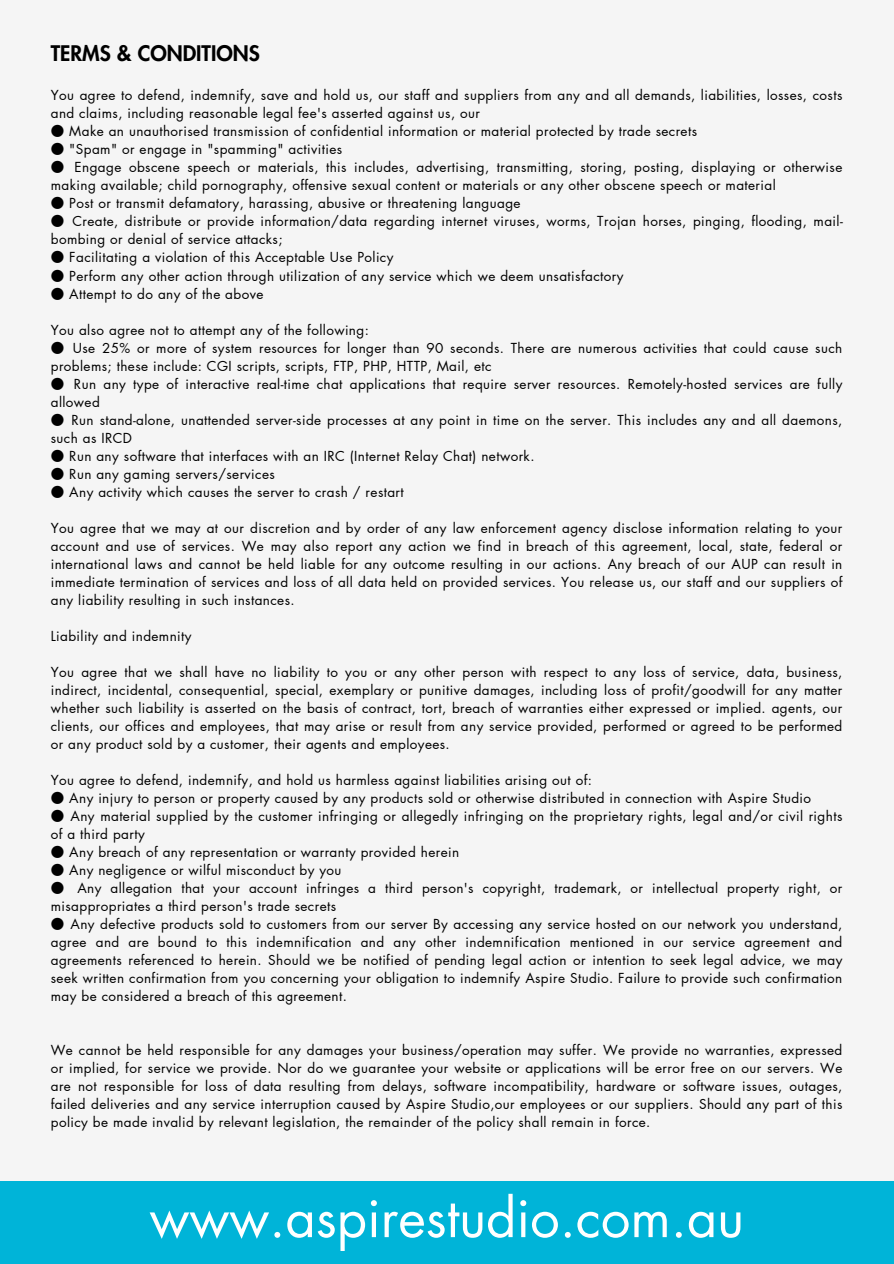
<style>
.page{position:relative;width:894px;height:1264px;background:#fff}
.page>*{position:absolute;margin:0;border:0;box-sizing:border-box;transform-origin:0 0}
.t1{font:52.5px "Futura LT Pro";color:#fff}
.t2{font:800 21px "Futura LT Pro";color:#000}
.t3{font:13.5px/18px "Futura LT Pro";letter-spacing:.03em;color:#000}
.s1{font-family:"Noto Sans CJ Ksc"}
</style>
<div class="page">
<div style="left:0;top:0;width:893px;height:1263px;background:#f5f5f5"></div>
<div style="left:0;top:1180px;width:893px;height:83px;background:#00b4d8"></div>
<h2 class="t2" style="left:51px;top:44px;width:210px">TERMS &amp; CONDITIONS</h2>
<p class="t3" style="left:51px;top:87px;width:792px">You agree to defend, indemnify, save and hold us, our staff and suppliers from any and all demands, liabilities, losses, costs and claims, including reasonable legal fee's asserted against us, our</p>
<p class="t3" style="left:51px;top:123px;width:647px"><span class="s1">●</span> Make an unauthorised transmission of confidential information or material protected by trade secrets</p>
<p class="t3" style="left:51px;top:141px;width:293px"><span class="s1">●</span> "Spam" or engage in "spamming" activities</p>
<p class="t3" style="left:51px;top:159px;width:792px"><span class="s1">●</span> Engage obscene speech or materials, this includes, advertising, transmitting, storing, posting, displaying or otherwise making available; child pornography, offensive sexual content or materials or any other obscene speech or material</p>
<p class="t3" style="left:51px;top:195px;width:471px"><span class="s1">●</span> Post or transmit defamatory, harassing, abusive or threatening language</p>
<p class="t3" style="left:51px;top:213px;width:793px"><span class="s1">●</span> Create, distribute or provide information/data regarding internet viruses, worms, Trojan horses, pinging, flooding, mail&shy;bombing or denial of service attacks;</p>
<p class="t3" style="left:51px;top:249px;width:344px"><span class="s1">●</span> Facilitating a violation of this Acceptable Use Policy</p>
<p class="t3" style="left:51px;top:267px;width:574px"><span class="s1">●</span> Perform any other action through utilization of any service which we deem unsatisfactory</p>
<p class="t3" style="left:51px;top:285px;width:214px"><span class="s1">●</span> Attempt to do any of the above</p>
<p class="t3" style="left:51px;top:321px;width:319px">You also agree not to attempt any of the following:</p>
<p class="t3" style="left:51px;top:339px;width:792px"><span class="s1">●</span> Use 25% or more of system resources for longer than 90 seconds. There are numerous activities that could cause such problems; these include: CGI scripts, scripts, FTP, PHP, HTTP, Mail, etc</p>
<p class="t3" style="left:51px;top:375px;width:792px"><span class="s1">●</span> Run any type of interactive real-time chat applications that require server resources. Remotely-hosted services are fully allowed</p>
<p class="t3" style="left:51px;top:411px;width:792px"><span class="s1">●</span> Run stand-alone, unattended server-side processes at any point in time on the server. This includes any and all daemons, such as IRCD</p>
<p class="t3" style="left:51px;top:447px;width:485px"><span class="s1">●</span> Run any software that interfaces with an IRC (Internet Relay Chat) network.</p>
<p class="t3" style="left:51px;top:465px;width:225px"><span class="s1">●</span> Run any gaming servers/services</p>
<p class="t3" style="left:51px;top:483px;width:354px"><span class="s1">●</span> Any activity which causes the server to crash / restart</p>
<p class="t3" style="left:51px;top:519px;width:792px;text-align:justify">You agree that we may at our discretion and by order of any law enforcement agency disclose information relating to your account and use of services. We may also report any action we find in breach of this agreement, local, state, federal or international laws and cannot be held liable for any outcome resulting in our actions. Any breach of our AUP can result in immediate termination of services and loss of all data held on provided services. You release us, our staff and our suppliers of any liability resulting in such instances.</p>
<p class="t3" style="left:51px;top:627px;width:142px">Liability and indemnity</p>
<p class="t3" style="left:51px;top:663px;width:792px;text-align:justify">You agree that we shall have no liability to you or any other person with respect to any loss of service, data, business, indirect, incidental, consequential, special, exemplary or punitive damages, including loss of profit/goodwill for any matter whether such liability is asserted on the basis of contract, tort, breach of warranties either expressed or implied. agents, our clients, our offices and employees, that may arise or result from any service provided, performed or agreed to be performed or any product sold by a customer, their agents and employees.</p>
<p class="t3" style="left:51px;top:771px;width:542px">You agree to defend, indemnify, and hold us harmless against liabilities arising out of:</p>
<p class="t3" style="left:51px;top:789px;width:761px"><span class="s1">●</span> Any injury to person or property caused by any products sold or otherwise distributed in connection with Aspire Studio</p>
<p class="t3" style="left:51px;top:807px;width:792px"><span class="s1">●</span> Any material supplied by the customer infringing or allegedly infringing on the proprietary rights, legal and/or civil rights of a third party</p>
<p class="t3" style="left:51px;top:843px;width:410px"><span class="s1">●</span> Any breach of any representation or warranty provided herein</p>
<p class="t3" style="left:51px;top:861px;width:292px"><span class="s1">●</span> Any negligence or wilful misconduct by you</p>
<p class="t3" style="left:51px;top:879px;width:792px"><span class="s1">●</span> Any allegation that your account infringes a third person's copyright, trademark, or intellectual property right, or misappropriates a third person's trade secrets</p>
<p class="t3" style="left:51px;top:915px;width:792px;text-align:justify"><span class="s1">●</span> Any defective products sold to customers from our server By accessing any service hosted on our network you understand, agree and are bound to this indemnification and any other indemnification mentioned in our service agreement and agreements referenced to herein. Should we be notified of pending legal action or intention to seek legal advice, we may seek written confirmation from you concerning your obligation to indemnify Aspire Studio. Failure to provide such confirmation may be considered a breach of this agreement.</p>
<p class="t3" style="left:51px;top:1041px;width:792px;text-align:justify">We cannot be held responsible for any damages your business/operation may suffer. We provide no warranties, expressed or implied, for service we provide. Nor do we guarantee your website or applications will be error free on our servers. We are not responsible for loss of data resulting from delays, software incompatibility, hardware or software issues, outages, failed deliveries and any service interruption caused by Aspire Studio,our employees or our suppliers. Should any part of this policy be made invalid by relevant legislation, the remainder of the policy shall remain in force.</p>
<h1 class="t1" style="left:149px;top:1193px;width:596px">www.aspirestudio.com.au</h1>
</div>
